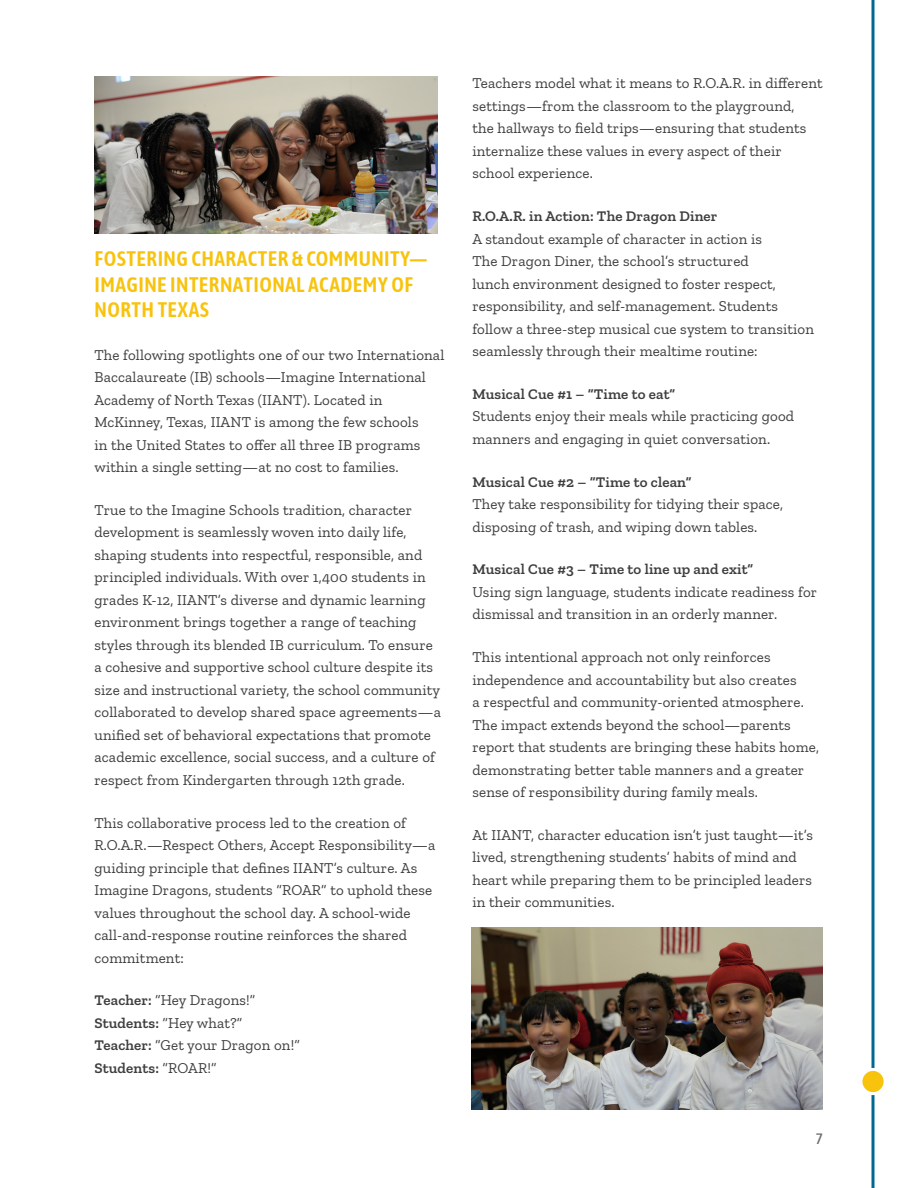
<style>
.page{position:relative;width:918px;height:1188px;background:#fff}
.page>*{position:absolute;margin:0;border:0;box-sizing:border-box;transform-origin:0 0}
.t1{font:600 21px/25.2px "Asap Condensed";letter-spacing:.02em;color:#f7c30d}
.t2{font:15px/22.5px "Zilla Slab";letter-spacing:.01em;color:#3e3e3f}
.t3{font:500 15px "Asap Condensed";color:#6c6d70}
.s1{font-weight:600}
</style>
<div class="page">
<img style="left:94px;top:77px;width:343px;height:156px">
<img style="left:472px;top:928px;width:351px;height:181px">
<hr style="left:872px;top:0;width:2px;height:1188px;background:#006891">
<div style="left:861px;top:1069px;width:24px;height:25px;background:#f7c30d;border-radius:50%"></div>
<div style="left:859px;top:1068px;width:28px;height:27px;border:3px solid #fff;border-radius:50%"></div>
<p class="t1" style="left:95px;top:245px;width:335px">FOSTERING CHARACTER &amp; COMMUNITY—<br>IMAGINE INTERNATIONAL ACADEMY OF<br>NORTH TEXAS</p>
<p class="t2" style="left:94px;top:343px;width:351px">The following spotlights one of our two International Baccalaureate (IB) schools—Imagine International Academy of North Texas (IIANT). Located in McKinney, Texas, IIANT is among the few schools<br>in the United States to offer all three IB programs within a single setting—at no cost to families.</p>
<p class="t2" style="left:94px;top:499px;width:348px">True to the Imagine Schools tradition, character development is seamlessly woven into daily life, shaping students into respectful, responsible, and principled individuals. With over 1,400 students in grades K-12, IIANT’s diverse and dynamic learning environment brings together a range of teaching styles through its blended IB curriculum. To ensure a cohesive and supportive school culture despite its size and instructional variety, the school community collaborated to develop shared space agreements—a unified set of behavioral expectations that promote academic excellence, social success, and a culture of respect from Kindergarten through 12th grade.</p>
<p class="t2" style="left:94px;top:811px;width:342px">This collaborative process led to the creation of R.O.A.R.—Respect Others, Accept Responsibility—a guiding principle that defines IIANT’s culture. As Imagine Dragons, students “ROAR” to uphold these values throughout the school day. A school-wide call-and-response routine reinforces the shared commitment:</p>
<p class="t2" style="left:94px;top:989px;width:207px"><span class="s1">Teacher:</span> “Hey Dragons!”<br><span class="s1">Students:</span> “Hey what?”<br><span class="s1">Teacher:</span> “Get your Dragon on!”<br><span class="s1">Students:</span> “ROAR!”</p>
<p class="t2" style="left:472px;top:72px;width:352px">Teachers model what it means to R.O.A.R. in different settings—from the classroom to the playground,<br>the hallways to field trips—ensuring that students internalize these values in every aspect of their school experience.</p>
<p class="t2" style="left:472px;top:205px;width:343px"><span class="s1">R.O.A.R. in Action: The Dragon Diner<br></span>A standout example of character in action is<br>The Dragon Diner, the school’s structured<br>lunch environment designed to foster respect, responsibility, and self-management. Students follow a three-step musical cue system to transition seamlessly through their mealtime routine:</p>
<p class="t2" style="left:472px;top:383px;width:323px"><span class="s1">Musical Cue #1 – “Time to eat”<br></span>Students enjoy their meals while practicing good manners and engaging in quiet conversation.</p>
<p class="t2" style="left:472px;top:471px;width:312px"><span class="s1">Musical Cue #2 – “Time to clean”<br></span>They take responsibility for tidying their space, disposing of trash, and wiping down tables.</p>
<p class="t2" style="left:472px;top:558px;width:346px"><span class="s1">Musical Cue #3 – Time to line up and exit”<br></span>Using sign language, students indicate readiness for dismissal and transition in an orderly manner.</p>
<p class="t2" style="left:472px;top:646px;width:348px">This intentional approach not only reinforces independence and accountability but also creates<br>a respectful and community-oriented atmosphere.<br>The impact extends beyond the school—parents report that students are bringing these habits home, demonstrating better table manners and a greater sense of responsibility during family meals.</p>
<p class="t2" style="left:472px;top:824px;width:342px">At IIANT, character education isn’t just taught—it’s lived, strengthening students’ habits of mind and heart while preparing them to be principled leaders in their communities.</p>
<p class="t3" style="left:816px;top:1128px;width:8px">7</p>
</div>
